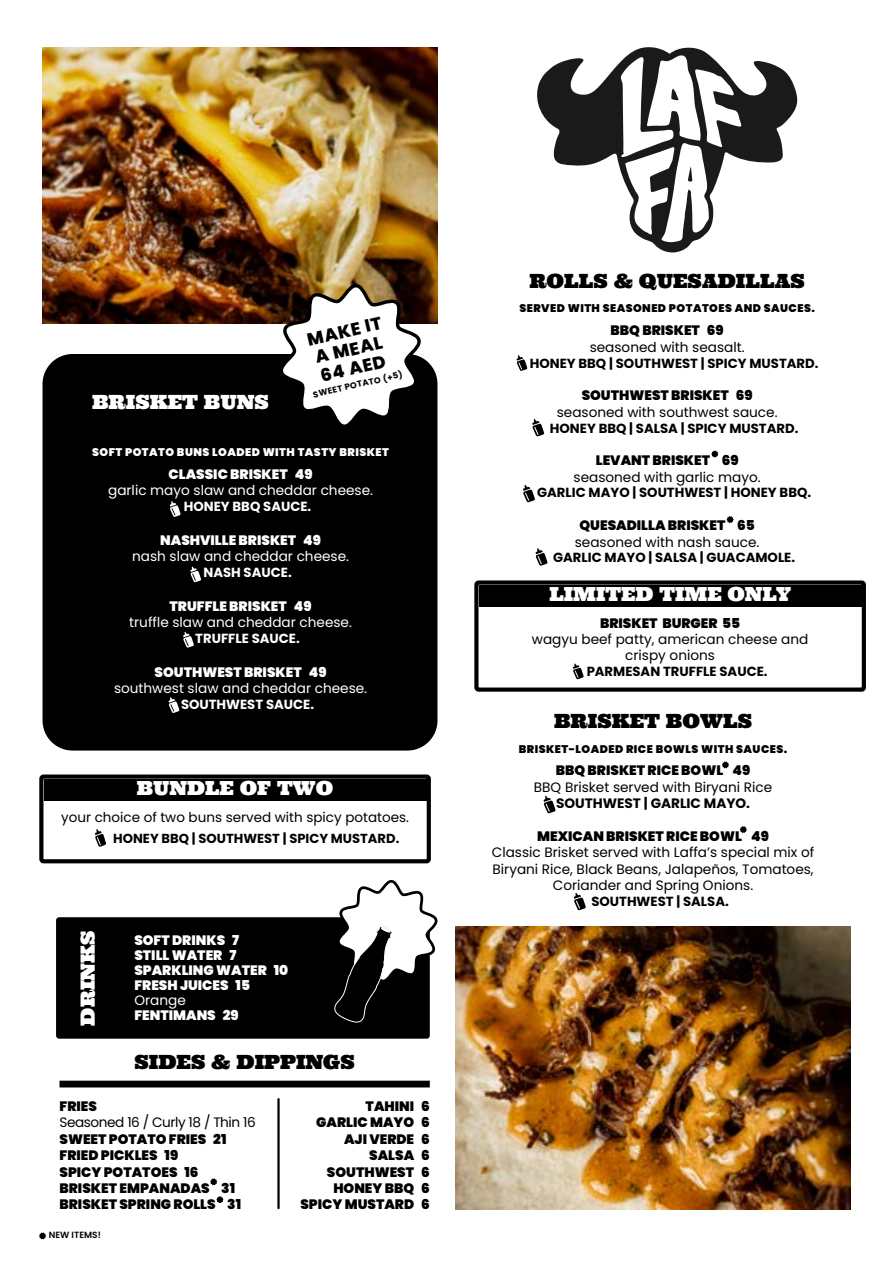
<style>
.page{position:relative;width:893px;height:1263px;background:#fff}
.page>*{position:absolute;margin:0;border:0;box-sizing:border-box;transform-origin:0 0}
.t1{font:19.65px "Ultra";color:#000}
.t2{font:19.65px "Ultra";color:#fff}
.t3{font:19.35px "Ultra";color:#fff}
.t4{font:800 17.7px/19px "Poppins";color:#000}
.t5{font:900 13.65px/16.4px "Poppins";color:#000}
.t6{font:13.65px/16.4px "Poppins";color:#000;text-align:center}
.t7{font:900 13.65px/15px "Poppins";color:#fff}
.t8{font:13.65px "Poppins";color:#fff}
.t9{font:13.65px "Poppins";letter-spacing:-.03em;color:#000}
.t10{font:700 13.65px "Poppins";color:#000}
.t11{font:13.5px "Poppins";color:#000}
.t12{font:700 13.2px "Poppins";color:#000}
.t13{font:700 13.2px "Poppins";color:#fff}
.t14{font:700 13.05px "Poppins";color:#000}
.t15{font:900 11.1px "Poppins";letter-spacing:.04em;color:#000}
.t16{font:900 11.1px "Poppins";letter-spacing:.04em;color:#fff}
.t17{font:600 9px "Poppins";color:#000}
.t18{font:700 8.55px "Poppins";color:#000}
</style>
<div class="page">
<div style="left:479px;top:585px;width:383px;height:21px;background:#000"></div>
<div style="left:474px;top:580px;width:392px;height:112px;border:4px solid #000;border-radius:2px"></div>
<div style="left:58px;top:919px;width:370px;height:118px;background:#000;border-radius:2px"></div>
<div style="left:56px;top:917px;width:374px;height:122px;border:3px solid #000;border-radius:2px"></div>
<svg style="left:537px;top:47px;width:260px;height:206px"></svg>
<img style="left:43px;top:47px;width:394px;height:276px">
<img style="left:455px;top:926px;width:395px;height:283px">
<div style="left:58px;top:369px;width:364px;height:366px;background:#000;border-radius:15px"></div>
<div style="left:43px;top:354px;width:394px;height:396px;border:30px solid #000;border-radius:15px"></div>
<svg style="left:170px;top:501px;width:11px;height:16px"></svg>
<svg style="left:190px;top:566px;width:11px;height:16px"></svg>
<svg style="left:183px;top:632px;width:11px;height:16px"></svg>
<svg style="left:169px;top:697px;width:10px;height:16px"></svg>
<svg style="left:279px;top:282px;width:144px;height:148px"></svg>
<div style="left:59px;top:1081px;width:371px;height:6px;background:#000"></div>
<hr style="left:277px;top:1099px;width:3px;height:109px;background:#000">
<svg style="left:333px;top:880px;width:105px;height:208px"></svg>
<svg style="left:39px;top:1232px;width:7px;height:7px"></svg>
<svg style="left:210px;top:1178px;width:7px;height:7px"></svg>
<svg style="left:216px;top:1196px;width:8px;height:7px"></svg>
<svg style="left:574px;top:893px;width:12px;height:17px"></svg>
<svg style="left:543px;top:796px;width:13px;height:17px"></svg>
<svg style="left:740px;top:826px;width:7px;height:7px"></svg>
<svg style="left:722px;top:761px;width:7px;height:7px"></svg>
<div style="left:44px;top:779px;width:382px;height:21px;background:#000"></div>
<svg style="left:95px;top:829px;width:11px;height:18px"></svg>
<div style="left:39px;top:774px;width:392px;height:89px;border:4px solid #000;border-radius:2px"></div>
<svg style="left:516px;top:355px;width:11px;height:16px"></svg>
<svg style="left:532px;top:419px;width:12px;height:18px"></svg>
<svg style="left:535px;top:548px;width:13px;height:18px"></svg>
<svg style="left:523px;top:485px;width:12px;height:17px"></svg>
<svg style="left:711px;top:450px;width:7px;height:8px"></svg>
<svg style="left:726px;top:516px;width:8px;height:7px"></svg>
<svg style="left:573px;top:663px;width:11px;height:16px"></svg>
<h1 class="t2" style="left:92px;top:390px;width:178px">BRISKET BUNS</h1>
<p class="t4" style="left:305px;top:331px;width:78px;rotate:-13deg">MAKE IT<br>A MEAL</p>
<p class="t18" style="left:312px;top:390px;width:93px;rotate:-13deg">SWEET POTATO )+5(</p>
<p class="t4" style="left:319px;top:366px;width:68px;rotate:-13deg">64 AED</p>
<p class="t16" style="left:92px;top:446px;width:298px">SOFT POTATO BUNS LOADED WITH TASTY BRISKET</p>
<p class="t7" style="left:295px;top:467px;width:19px">49</p>
<p class="t7" style="left:169px;top:467px;width:121px">CLASSIC BRISKET</p>
<p class="t8" style="left:108px;top:483px;width:266px">garlic mayo slaw and cheddar cheese.</p>
<p class="t13" style="left:184px;top:499px;width:129px">HONEY BBQ SAUCE.</p>
<p class="t7" style="left:303px;top:533px;width:19px">49</p>
<p class="t7" style="left:160px;top:533px;width:138px">NASHVILLE BRISKET</p>
<p class="t8" style="left:132px;top:549px;width:218px">nash slaw and cheddar cheese.</p>
<p class="t13" style="left:203px;top:565px;width:90px">NASH SAUCE.</p>
<p class="t7" style="left:294px;top:599px;width:19px">49</p>
<p class="t7" style="left:169px;top:599px;width:119px">TRUFFLE BRISKET</p>
<p class="t8" style="left:129px;top:615px;width:224px">truffle slaw and cheddar cheese.</p>
<p class="t13" style="left:195px;top:631px;width:106px">TRUFFLE SAUCE.</p>
<p class="t7" style="left:309px;top:665px;width:19px">49</p>
<p class="t7" style="left:155px;top:665px;width:149px">SOUTHWEST BRISKET</p>
<p class="t8" style="left:114px;top:681px;width:255px">southwest slaw and cheddar cheese.</p>
<p class="t13" style="left:181px;top:697px;width:135px">SOUTHWEST SAUCE.</p>
<h2 class="t3" style="left:137px;top:775px;width:198px">BUNDLE OF TWO</h2>
<p class="t11" style="left:61px;top:809px;width:349px">your choice of two buns served with spicy potatoes.</p>
<p class="t14" style="left:113px;top:830px;width:288px">HONEY BBQ | SOUTHWEST | SPICY MUSTARD.</p>
<h1 class="t2" style="left:75px;top:1025px;width:97px;rotate:-90deg">DRINKS</h1>
<p class="t7" style="left:232px;top:933px;width:8px">7</p>
<p class="t7" style="left:134px;top:933px;width:92px">SOFT DRINKS</p>
<p class="t7" style="left:229px;top:948px;width:8px">7</p>
<p class="t7" style="left:134px;top:948px;width:90px">STILL WATER</p>
<p class="t7" style="left:274px;top:963px;width:16px">10</p>
<p class="t7" style="left:236px;top:963px;width:33px;text-indent:-101px">SPARKLING WATER<br>15</p>
<p class="t7" style="left:134px;top:978px;width:96px">FRESH JUICES</p>
<p class="t8" style="left:134px;top:993px;width:53px">Orange</p>
<p class="t7" style="left:223px;top:1008px;width:17px">29</p>
<p class="t7" style="left:134px;top:1008px;width:83px">FENTIMANS</p>
<h1 class="t1" style="left:134px;top:1049px;width:222px">SIDES &amp; DIPPINGS</h1>
<p class="t5" style="left:59px;top:1098px;width:39px">FRIES</p>
<p class="t9" style="left:59px;top:1115px;width:198px">Seasoned 16 / Curly 18 / Thin 16</p>
<p class="t5" style="left:213px;top:1131px;width:15px">21</p>
<p class="t5" style="left:165px;top:1131px;width:43px;text-indent:-105px">SWEET POTATO FRIES<br>19</p>
<p class="t5" style="left:59px;top:1147px;width:100px">FRIED PICKLES</p>
<p class="t5" style="left:366px;top:1098px;width:50px">TAHINI</p>
<p class="t5" style="left:421px;top:1098px;width:10px">6</p>
<p class="t5" style="left:316px;top:1114px;width:99px">GARLIC MAYO</p>
<p class="t5" style="left:421px;top:1114px;width:10px">6</p>
<p class="t5" style="left:344px;top:1131px;width:72px">AJI VERDE</p>
<p class="t5" style="left:421px;top:1131px;width:10px">6</p>
<p class="t5" style="left:421px;top:1147px;width:10px">6</p>
<p class="t5" style="left:369px;top:1147px;width:47px">SALSA</p>
<p class="t5" style="left:185px;top:1163px;width:16px">16</p>
<p class="t5" style="left:59px;top:1163px;width:120px">SPICY POTATOES</p>
<p class="t5" style="left:421px;top:1163px;width:10px">6</p>
<p class="t5" style="left:327px;top:1163px;width:89px">SOUTHWEST</p>
<p class="t5" style="left:59px;top:1180px;width:152px">BRISKET EMPANADAS</p>
<p class="t5" style="left:221px;top:1180px;width:15px">31</p>
<p class="t5" style="left:421px;top:1180px;width:10px">6</p>
<p class="t5" style="left:333px;top:1180px;width:82px">HONEY BBQ</p>
<p class="t5" style="left:59px;top:1196px;width:158px">BRISKET SPRING ROLLS</p>
<p class="t5" style="left:227px;top:1196px;width:15px">31</p>
<p class="t5" style="left:300px;top:1196px;width:115px">SPICY MUSTARD</p>
<p class="t5" style="left:421px;top:1196px;width:10px">6</p>
<p class="t17" style="left:49px;top:1230px;width:54px">NEW ITEMS!</p>
<h1 class="t1" style="left:529px;top:268px;width:277px">ROLLS &amp; QUESADILLAS</h1>
<p class="t15" style="left:519px;top:302px;width:297px">SERVED WITH SEASONED POTATOES AND SAUCES.</p>
<p class="t5" style="left:707px;top:322px;width:18px">69</p>
<p class="t5" style="left:611px;top:322px;width:91px">BBQ BRISKET</p>
<p class="t6" style="left:590px;top:339px;width:156px">seasoned with seasalt.</p>
<p class="t12" style="left:530px;top:355px;width:290px">HONEY BBQ | SOUTHWEST | SPICY MUSTARD.</p>
<p class="t5" style="left:736px;top:387px;width:18px">69</p>
<p class="t5" style="left:582px;top:387px;width:149px">SOUTHWEST BRISKET</p>
<p class="t6" style="left:557px;top:404px;width:222px">seasoned with southwest sauce.</p>
<p class="t12" style="left:550px;top:420px;width:250px">HONEY BBQ | SALSA | SPICY MUSTARD.</p>
<p class="t5" style="left:722px;top:452px;width:18px">69</p>
<p class="t5" style="left:596px;top:452px;width:116px">LEVANT BRISKET</p>
<p class="t6" style="left:574px;top:469px;width:189px">seasoned with garlic mayo.</p>
<p class="t12" style="left:537px;top:485px;width:275px">GARLIC MAYO | SOUTHWEST | HONEY BBQ.</p>
<p class="t5" style="left:737px;top:517px;width:19px">65</p>
<p class="t5" style="left:580px;top:517px;width:147px">QUESADILLA BRISKET</p>
<p class="t6" style="left:575px;top:534px;width:186px">seasoned with nash sauce.</p>
<p class="t12" style="left:553px;top:550px;width:244px">GARLIC MAYO | SALSA | GUACAMOLE.</p>
<h2 class="t3" style="left:549px;top:581px;width:243px">LIMITED TIME ONLY</h2>
<p class="t5" style="left:600px;top:615px;width:142px">BRISKET BURGER 55</p>
<p class="t6" style="left:532px;top:631px;width:278px">wagyu beef patty, american cheese and crispy onions</p>
<p class="t12" style="left:587px;top:664px;width:182px">PARMESAN TRUFFLE SAUCE.</p>
<h1 class="t1" style="left:554px;top:708px;width:199px">BRISKET BOWLS</h1>
<p class="t15" style="left:519px;top:742px;width:270px">BRISKET-LOADED RICE BOWLS WITH SAUCES.</p>
<p class="t5" style="left:732px;top:763px;width:19px">49</p>
<p class="t5" style="left:556px;top:763px;width:169px">BBQ BRISKET RICE BOWL</p>
<p class="t6" style="left:534px;top:779px;width:240px">BBQ Brisket served with Biryani Rice</p>
<p class="t10" style="left:556px;top:795px;width:196px">SOUTHWEST | GARLIC MAYO.</p>
<p class="t5" style="left:751px;top:828px;width:19px">49</p>
<p class="t5" style="left:537px;top:828px;width:206px">MEXICAN BRISKET RICE BOWL</p>
<p class="t6" style="left:492px;top:844px;width:324px">Classic Brisket served with Laffa s’ special mix of<br>Biryani Rice, Black Beans, Jalapeños, Tomatoes,<br>Coriander and Spring Onions.</p>
<p class="t12" style="left:591px;top:893px;width:139px">SOUTHWEST | SALSA.</p>
</div>
